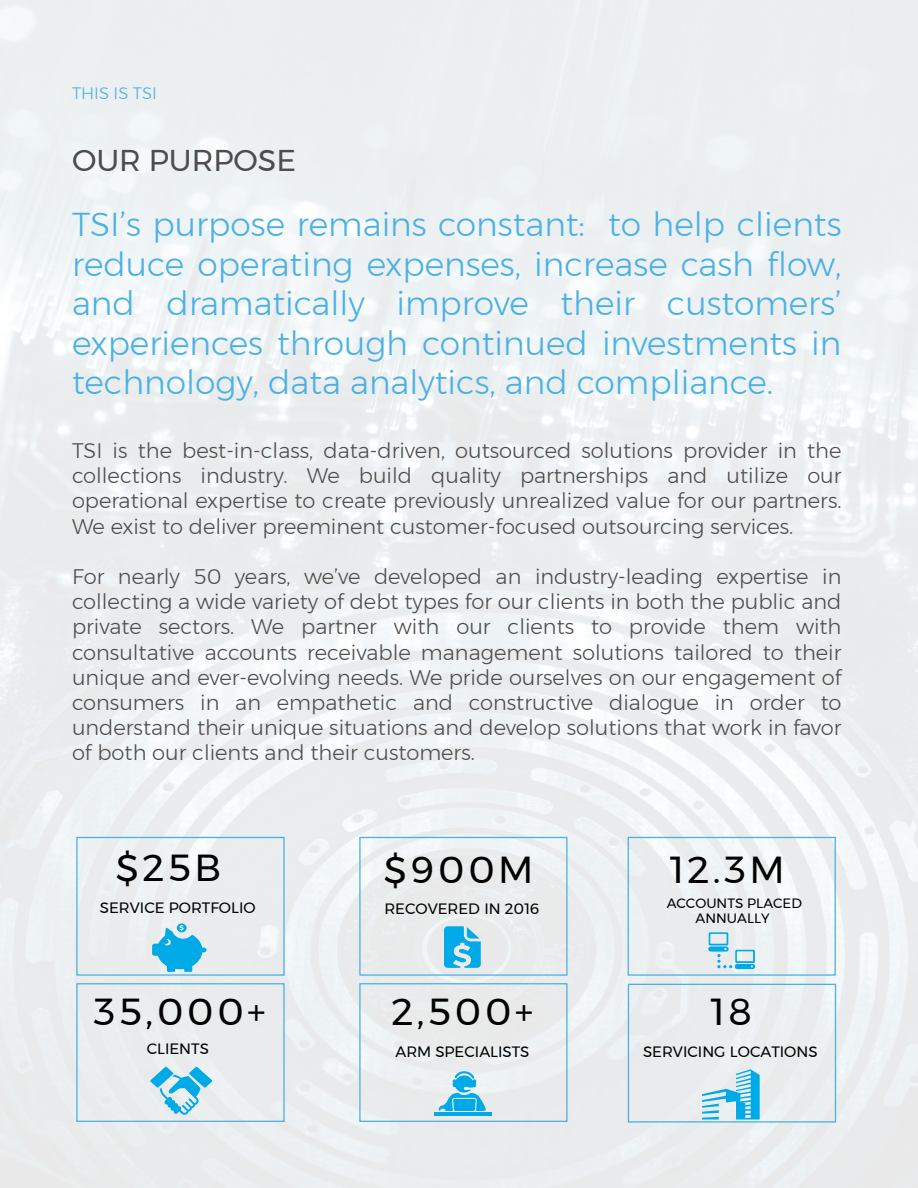
<style>
.page{position:relative;width:918px;height:1188px;background:#fff}
.page>*{position:absolute;margin:0;border:0;box-sizing:border-box;transform-origin:0 0}
.t1{font:37.5px "Montserrat";letter-spacing:.095em;color:#000}
.t2{font:300 33px/39.6px "Montserrat";color:#4bb1e4;text-align:justify}
.t3{font:30px "Montserrat";color:#4d4d4d}
.t4{font:300 21px/25.2px "Montserrat";color:#4d4d4d;text-align:justify}
.t5{font:300 16.5px "Montserrat";color:#4bb1e4}
.t6{font:15px "Montserrat";color:#000}
.t7{font:13.5px/15.3px "Montserrat";color:#000;text-align:center}
</style>
<div class="page">
<div style="left:76px;top:837px;width:209px;height:139px;border:1px solid #4bb1e4"></div>
<svg style="left:152px;top:923px;width:55px;height:49px;background:#6ac8ea"></svg>
<div style="left:359px;top:837px;width:209px;height:139px;border:1px solid #4bb1e4"></div>
<svg style="left:444px;top:926px;width:37px;height:42px;background:#42bce7"></svg>
<div style="left:628px;top:837px;width:208px;height:139px;border:1px solid #4bb1e4"></div>
<svg style="left:708px;top:932px;width:47px;height:37px;background:#b0dbeb"></svg>
<div style="left:76px;top:983px;width:209px;height:139px;border:1px solid #4bb1e4"></div>
<svg style="left:150px;top:1067px;width:62px;height:48px;background:#96d4eb"></svg>
<div style="left:359px;top:983px;width:209px;height:139px;border:1px solid #4bb1e4"></div>
<hr style="left:434px;top:1112px;width:58px;height:4px;background:#00aae7">
<svg style="left:439px;top:1071px;width:47px;height:40px;background:#7cceec"></svg>
<div style="left:628px;top:984px;width:208px;height:139px;border:1px solid #4bb1e4"></div>
<svg style="left:702px;top:1069px;width:58px;height:51px;background:#8fd2eb"></svg>
<p class="t5" style="left:72px;top:81px;width:86px">THIS IS TSI</p>
<h3 class="t3" style="left:72px;top:138px;width:226px">OUR PURPOSE</h3>
<h2 class="t2" style="left:72px;top:204px;width:771px">TSI’s purpose remains constant: to help clients reduce operating expenses, increase cash flow, and dramatically improve their customers’ experiences through continued investments in technology, data analytics, and compliance.</h2>
<p class="t4" style="left:72px;top:438px;width:771px">TSI is the best-in-class, data-driven, outsourced solutions provider in the collections industry. We build quality partnerships and utilize our operational expertise to create previously unrealized value for our partners.<br>We exist to deliver preeminent customer-focused outsourcing services.</p>
<p class="t4" style="left:72px;top:564px;width:771px">For nearly 50 years, we’ve developed an industry-leading expertise in collecting a wide variety of debt types for our clients in both the public and private sectors. We partner with our clients to provide them with consultative accounts receivable management solutions tailored to their unique and ever-evolving needs. We pride ourselves on our engagement of consumers in an empathetic and constructive dialogue in order to understand their unique situations and develop solutions that work in favor of both our clients and their customers.</p>
<h1 class="t1" style="left:116px;top:839px;width:107px">$25B</h1>
<p class="t6" style="left:100px;top:897px;width:157px">SERVICE PORTFOLIO</p>
<h1 class="t1" style="left:93px;top:984px;width:174px">35,000+</h1>
<p class="t6" style="left:147px;top:1037px;width:64px">CLIENTS</p>
<h1 class="t1" style="left:384px;top:841px;width:151px">$900M</h1>
<p class="t6" style="left:384px;top:897px;width:157px">RECOVERED IN 2016</p>
<h1 class="t1" style="left:391px;top:984px;width:143px">2,500+</h1>
<p class="t6" style="left:395px;top:1040px;width:136px">ARM SPECIALISTS</p>
<h1 class="t1" style="left:670px;top:841px;width:116px">12.3M</h1>
<p class="t7" style="left:667px;top:895px;width:137px">ACCOUNTS PLACED<br>ANNUALLY</p>
<h1 class="t1" style="left:711px;top:984px;width:43px">18</h1>
<p class="t6" style="left:643px;top:1040px;width:176px">SERVICING LOCATIONS</p>
</div>
